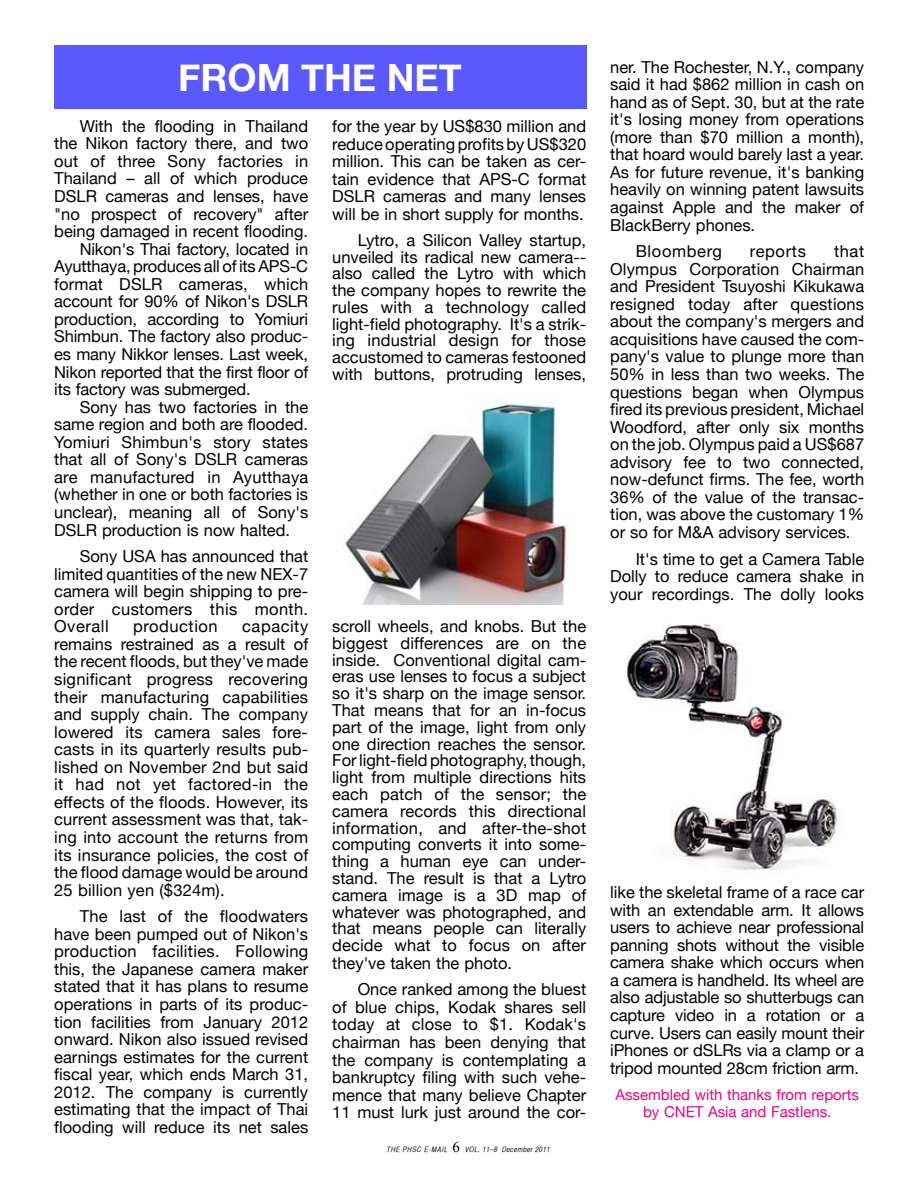
<style>
.page{position:relative;width:918px;height:1188px;background:#fff}
.page>*{position:absolute;margin:0;border:0;box-sizing:border-box;transform-origin:0 0}
.t1{font:700 37.5px "Helvetica Neue";color:#fff}
.t2{font:16.5px/17.5px "Helvetica Neue";color:#000;text-align:justify}
.t3{font:16.5px "Helvetica Neue";letter-spacing:.04em;color:#000}
.t4{font:16.5px "Helvetica Neue";letter-spacing:.03em;color:#000}
.t5{font:15px/17.5px "Helvetica Neue";color:#ec008c;text-align:center}
.t6{font:7.5px "Helvetica CY Oblique";letter-spacing:.05em;color:#000}
.s1{font-family:"Times New Roman";font-size:15px}
</style>
<div class="page">
<div style="left:54px;top:45px;width:532px;height:64px;background:#5959ff"></div>
<img style="left:343px;top:403px;width:228px;height:202px">
<img style="left:627px;top:623px;width:210px;height:248px">
<h1 class="t1" style="left:178px;top:54px;width:285px">FROM THE NET</h1>
<p class="t2" style="left:80px;top:117px;width:230px">With the flooding in Thailand</p>
<p class="t2" style="left:54px;top:135px;width:256px">the Nikon factory there, and two</p>
<p class="t2" style="left:54px;top:152px;width:256px">out of three Sony factories in</p>
<p class="t2" style="left:54px;top:170px;width:255px">Thailand – all of which produce</p>
<p class="t2" style="left:54px;top:187px;width:255px">DSLR cameras and lenses, have</p>
<p class="t2" style="left:54px;top:205px;width:256px">"no prospect of recovery" after</p>
<p class="t2" style="left:54px;top:222px;width:256px">being damaged in recent flooding.</p>
<p class="t2" style="left:80px;top:240px;width:230px">Nikon's Thai factory, located in</p>
<p class="t2" style="left:54px;top:257px;width:255px">Ayutthaya, produces all of its APS-C</p>
<p class="t2" style="left:54px;top:275px;width:255px">format DSLR cameras, which</p>
<p class="t2" style="left:54px;top:293px;width:256px">account for 90% of Nikon's DSLR</p>
<p class="t2" style="left:54px;top:310px;width:255px">production, according to Yomiuri</p>
<p class="t2" style="left:54px;top:328px;width:256px">Shimbun. The factory also produc-</p>
<p class="t2" style="left:54px;top:345px;width:256px">es many Nikkor lenses. Last week,</p>
<p class="t2" style="left:54px;top:363px;width:256px">Nikon reported that the first floor of</p>
<p class="t2" style="left:54px;top:380px;width:198px">its factory was submerged.</p>
<p class="t2" style="left:80px;top:398px;width:230px">Sony has two factories in the</p>
<p class="t2" style="left:54px;top:415px;width:256px">same region and both are flooded.</p>
<p class="t2" style="left:54px;top:433px;width:255px">Yomiuri Shimbun's story states</p>
<p class="t2" style="left:54px;top:451px;width:255px">that all of Sony's DSLR cameras</p>
<p class="t2" style="left:54px;top:468px;width:256px">are manufactured in Ayutthaya</p>
<p class="t2" style="left:54px;top:486px;width:255px">(whether in one or both factories is</p>
<p class="t2" style="left:54px;top:503px;width:256px">unclear), meaning all of Sony's</p>
<p class="t2" style="left:54px;top:521px;width:237px">DSLR production is now halted.</p>
<p class="t2" style="left:54px;top:547px;width:256px;text-indent:25px">Sony USA has announced that limited quantities of the new NEX-7 camera will begin shipping to pre&shy;order customers this month.<br>Overall</p>
<p class="t2" style="left:332px;top:117px;width:256px">for the year by US$830 million and reduce operating profits by US$320 million. This can be taken as cer&shy;tain evidence that APS-C format DSLR cameras and many lenses will be in short supply for months.</p>
<p class="t2" style="left:332px;top:231px;width:256px;line-height:16.8px;text-indent:25px">Lytro, a Silicon Valley startup, unveiled its radical new camera-- also called the Lytro with which the company hopes to rewrite the rules with a technology called light-field photography. It's a strik&shy;ing industrial design for those accustomed to cameras festooned with buttons, protruding lenses,</p>
<p class="t2" style="left:332px;top:618px;width:256px;line-height:16.8px">scroll wheels, and knobs. But the biggest differences are on the inside. Conventional digital cam&shy;eras use lenses to focus a subject so it's sharp on the image sensor.<br>That means that for an in-focus part of the image, light from only one direction reaches the sensor.<br>For light-field photography, though, light from multiple directions hits each patch of the sensor; the camera records this directional information, and after-the-shot computing converts it into some&shy;thing a human eye can under&shy;stand. The result is that a Lytro camera image is a 3D map of whatever was photographed, and that means people can literally decide what to focus on after they've taken the photo.</p>
<p class="t2" style="left:332px;top:980px;width:256px;text-indent:25px">Once ranked among the bluest of blue chips, Kodak shares sell today at close to $1. Kodak's chairman has been denying that the company is contemplating a bankruptcy filing with such vehe&shy;mence that many believe Chapter 11 must lurk just around the cor-</p>
<p class="t2" style="left:54px;top:618px;width:256px;text-indent:188px">capacity remains restrained as a result of the recent floods, but they've made significant progress recovering their manufacturing capabilities and supply chain. The company lowered its camera sales fore&shy;casts in its quarterly results pub&shy;lished on November 2nd but said it had not yet factored-in the effects of the floods. However, its current assessment was that, tak&shy;ing into account the returns from its insurance policies, the cost of the flood damage would be around 25 billion yen ($324m).</p>
<p class="t2" style="left:54px;top:907px;width:256px;text-indent:25px">The last of the floodwaters have been pumped out of Nikon's production facilities. Following this, the Japanese camera maker stated that it has plans to resume operations in parts of its produc&shy;tion facilities from January 2012 onward. Nikon also issued revised earnings estimates for the current fiscal year, which ends March 31, 2012. The company is currently estimating that the impact of Thai flooding will reduce its net sales</p>
<p class="t4" style="left:133px;top:617px;width:86px">production</p>
<p class="t6" style="left:387px;top:1145px;width:165px">THE PHSC E-MAIL <span class="s1">6</span> VOL. 11–8 December 2011</p>
<p class="t2" style="left:610px;top:58px;width:256px">ner. The Rochester, N.Y., company said it had $862 million in cash on hand as of Sept. 30, but at the rate it's losing money from operations (more than $70 million a month), that hoard would barely last a year.<br>As for future revenue, it's banking heavily on winning patent lawsuits against Apple and the maker of BlackBerry phones.</p>
<p class="t3" style="left:636px;top:241px;width:88px">Bloomberg</p>
<p class="t3" style="left:750px;top:241px;width:58px">reports</p>
<p class="t2" style="left:610px;top:242px;width:256px;text-indent:224px">that Olympus Corporation Chairman and President Tsuyoshi Kikukawa resigned today after questions about the company's mergers and acquisitions have caused the com&shy;pany's value to plunge more than 50% in less than two weeks. The questions began when Olympus fired its previous president, Michael Woodford, after only six months on the job. Olympus paid a US$687 advisory fee to two connected, now-defunct firms. The fee, worth 36% of the value of the transac&shy;tion, was above the customary 1% or so for M&amp;A advisory services.</p>
<p class="t2" style="left:610px;top:550px;width:256px;text-indent:25px">It's time to get a Camera Table Dolly to reduce camera shake in your recordings. The dolly looks</p>
<p class="t2" style="left:610px;top:883px;width:256px">like the skeletal frame of a race car with an extendable arm. It allows users to achieve near professional panning shots without the visible camera shake which occurs when a camera is handheld. Its wheel are also adjustable so shutterbugs can capture video in a rotation or a curve. Users can easily mount their iPhones or dSLRs via a clamp or a tripod mounted 28cm friction arm.</p>
<p class="t5" style="left:615px;top:1085px;width:245px">Assembled with thanks from reports by CNET Asia and Fastlens.</p>
</div>
